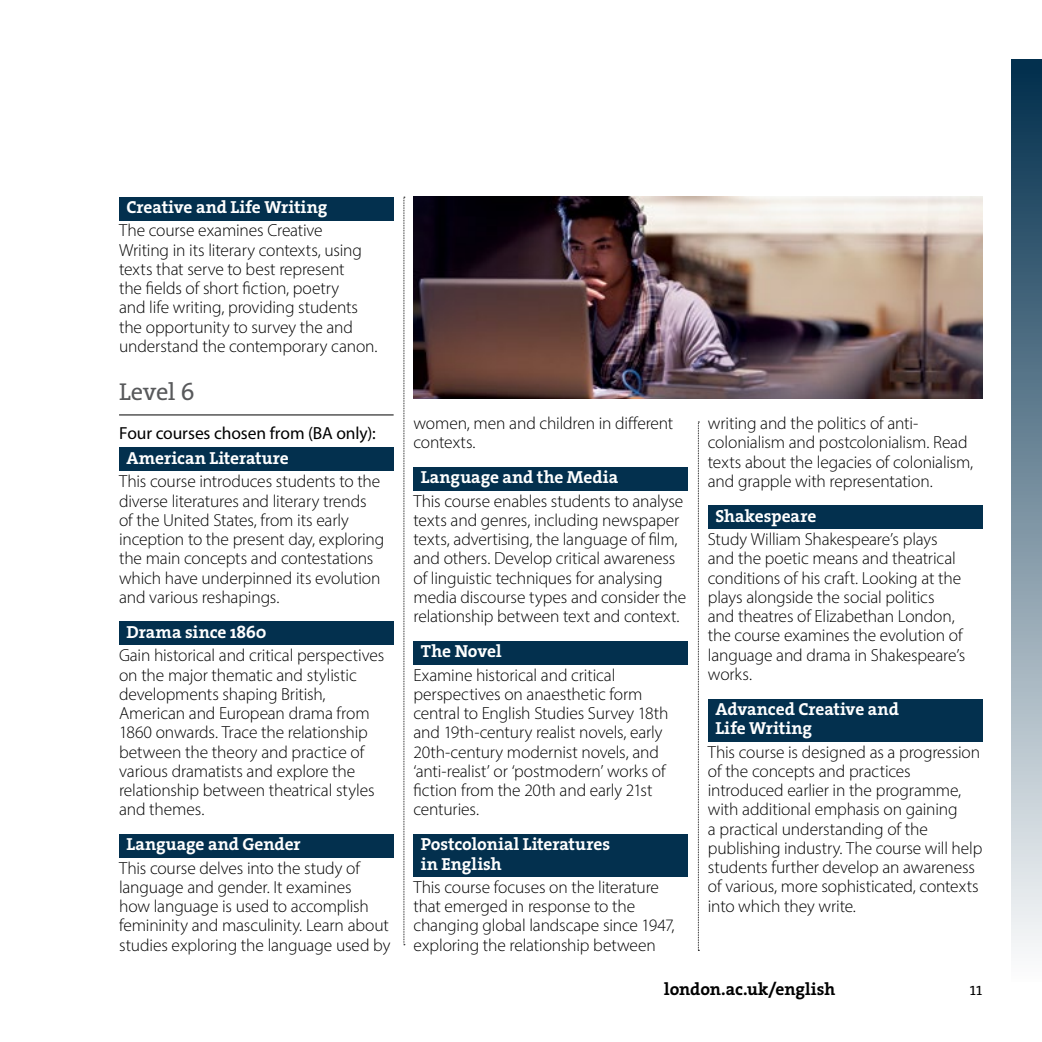
<style>
.page{position:relative;width:1042px;height:1042px;background:#fff}
.page>*{position:absolute;margin:0;border:0;box-sizing:border-box;transform-origin:0 0}
.P__subhead{font:24.5px "The Serif HP5 Plain";letter-spacing:-.01em;color:#58595b}
.P__body_copy{font:300 17.5px/19.2px "Myriad Pro";letter-spacing:-.01em;color:#000}
.Shaded__header{font:17.5px/19.2px "The Serif HP7 Bld";letter-spacing:-.005em;color:#fff}
.P__body_copy-2{font:17.5px "Myriad Pro";letter-spacing:-.005em;color:#000}
.t1{font:17.5px "The Serif HP7 Bld";letter-spacing:-.005em;color:#000}
.t2{font:17.5px "The Serif HP4 Se Lig";color:#000}
</style>
<div class="page">
<img style="left:413px;top:197px;width:569px;height:201px">
<div style="left:1011px;top:60px;width:31px;height:922px;background:linear-gradient(to bottom,#002e4c,#fcfdfd)"></div>
<svg style="left:698px;top:422px;width:1px;height:529px"></svg>
<svg style="left:403px;top:197px;width:2px;height:748px"></svg>
<div style="left:119px;top:197px;width:275px;height:23px;background:#03304e"></div>
<hr style="left:119px;top:415px;width:275px;height:1px;background:#000">
<div style="left:119px;top:448px;width:275px;height:23px;background:#03304e"></div>
<div style="left:119px;top:621px;width:275px;height:24px;background:#03304e"></div>
<div style="left:119px;top:834px;width:275px;height:23px;background:#03304e"></div>
<div style="left:413px;top:467px;width:275px;height:23px;background:#03304e"></div>
<div style="left:413px;top:641px;width:275px;height:23px;background:#03304e"></div>
<div style="left:413px;top:834px;width:275px;height:43px;background:#03304e"></div>
<div style="left:708px;top:505px;width:274px;height:24px;background:#03304e"></div>
<div style="left:708px;top:698px;width:274px;height:43px;background:#03304e"></div>
<h2 class="Shaded__header" style="left:126px;top:198px;width:202px">Creative and Life Writing</h2>
<p class="P__body_copy" style="left:119px;top:221px;width:260px">The course examines Creative<br>Writing in its literary contexts, using texts that serve to best represent<br>the fields of short fiction, poetry<br>and life writing, providing students the opportunity to survey the and understand the contemporary canon.</p>
<h2 class="P__subhead" style="left:119px;top:376px;width:77px">Level 6</h2>
<p class="P__body_copy-2" style="left:119px;top:422px;width:258px">Four courses chosen from (BA only):</p>
<h2 class="Shaded__header" style="left:126px;top:448px;width:164px">American Literature</h2>
<p class="P__body_copy" style="left:119px;top:472px;width:267px">This course introduces students to the diverse literatures and literary trends of the United States, from its early inception to the present day, exploring the main concepts and contestations which have underpinned its evolution and various reshapings.</p>
<h2 class="Shaded__header" style="left:126px;top:622px;width:141px">Drama since 1860</h2>
<p class="P__body_copy" style="left:119px;top:645px;width:267px">Gain historical and critical perspectives on the major thematic and stylistic developments shaping British, American and European drama from 1860 onwards. Trace the relationship between the theory and practice of various dramatists and explore the relationship between theatrical styles and themes.</p>
<h2 class="Shaded__header" style="left:126px;top:835px;width:176px">Language and Gender</h2>
<p class="P__body_copy" style="left:119px;top:858px;width:273px">This course delves into the study of language and gender. It examines<br>how language is used to accomplish femininity and masculinity. Learn about studies exploring the language used by</p>
<p class="P__body_copy" style="left:413px;top:413px;width:261px">women, men and children in different contexts.</p>
<h2 class="Shaded__header" style="left:421px;top:468px;width:199px">Language and the Media</h2>
<p class="P__body_copy" style="left:413px;top:491px;width:274px">This course enables students to analyse texts and genres, including newspaper texts, advertising, the language of film, and others. Develop critical awareness of linguistic techniques for analysing media discourse types and consider the relationship between text and context.</p>
<h2 class="Shaded__header" style="left:421px;top:642px;width:82px">The Novel</h2>
<p class="P__body_copy" style="left:413px;top:665px;width:256px">Examine historical and critical perspectives on anaesthetic form central to English Studies Survey 18th and 19th-century realist novels, early 20th-century modernist novels, and ‘anti-realist’ or ‘postmodern’ works of fiction from the 20th and early 21st centuries.</p>
<h2 class="Shaded__header" style="left:421px;top:835px;width:191px">Postcolonial Literatures in English</h2>
<p class="P__body_copy" style="left:413px;top:877px;width:263px">This course focuses on the literature that emerged in response to the changing global landscape since 1947, exploring the relationship between</p>
<p class="P__body_copy" style="left:708px;top:413px;width:267px">writing and the politics of anti&shy;colonialism and postcolonialism. Read texts about the legacies of colonialism, and grapple with representation.</p>
<h2 class="Shaded__header" style="left:715px;top:506px;width:103px">Shakespeare</h2>
<p class="P__body_copy" style="left:708px;top:529px;width:259px">Study William Shakespeare’s plays and the poetic means and theatrical conditions of his craft. Looking at the plays alongside the social politics and theatres of Elizabethan London, the course examines the evolution of language and drama in Shakespeare’s works.</p>
<h2 class="Shaded__header" style="left:715px;top:699px;width:185px">Advanced Creative and<br>Life Writing</h2>
<p class="P__body_copy" style="left:708px;top:742px;width:276px">This course is designed as a progression of the concepts and practices introduced earlier in the programme, with additional emphasis on gaining<br>a practical understanding of the publishing industry. The course will help students further develop an awareness of various, more sophisticated, contexts into which they write.</p>
<p class="t1" style="left:664px;top:978px;width:172px">london.ac.uk/english</p>
<p class="t2" style="left:970px;top:978px;width:14px">11</p>
</div>
